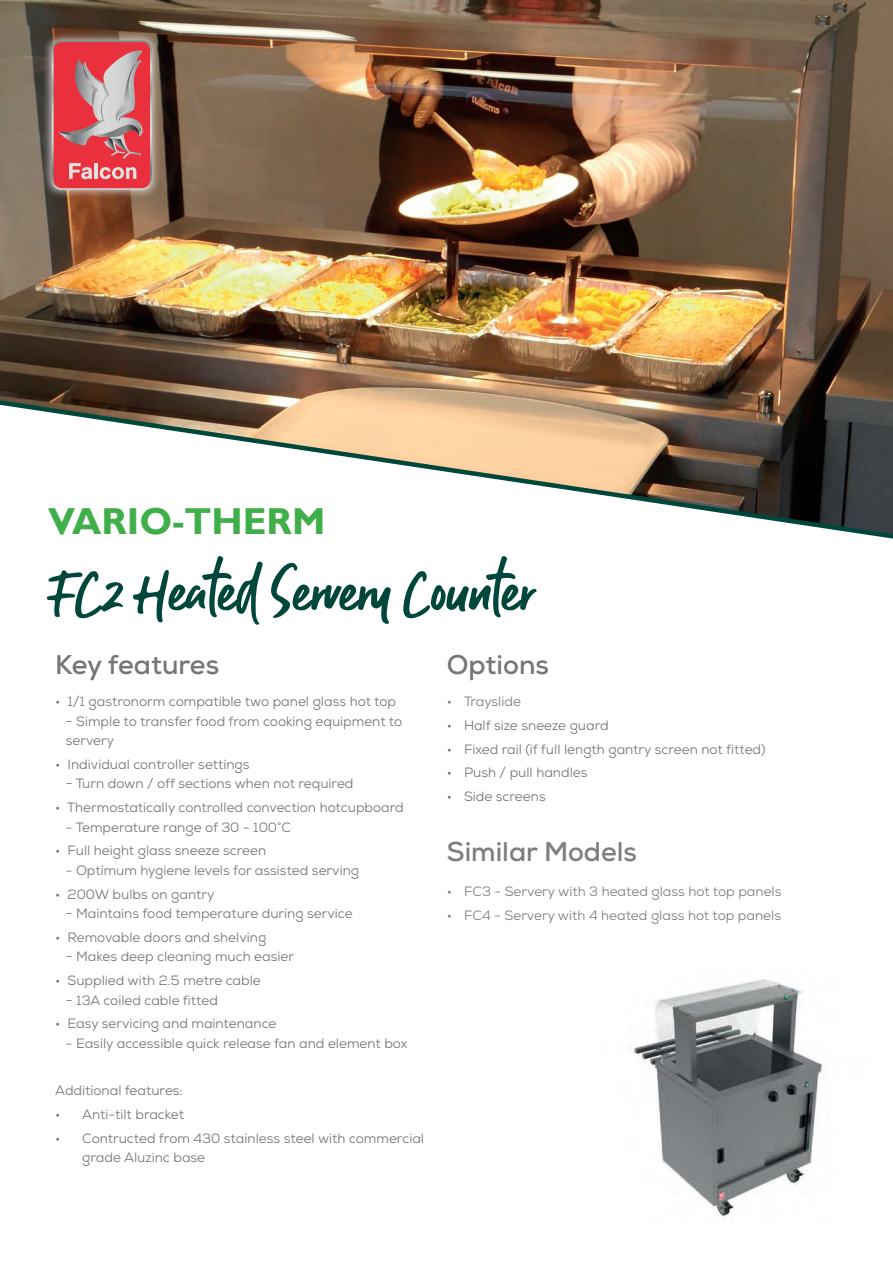
<style>
.page{position:relative;width:893px;height:1263px;background:#fff}
.page>*{position:absolute;margin:0;border:0;box-sizing:border-box;transform-origin:0 0}
.t1{font:57px "Guthen Bloots Personal Use";color:#00473b}
.t2{font:700 37.5px "Gill Sans";color:#40ae49}
.t3{font:700 27px "Nexa";color:#757679}
.t4{font:700 27px "Nexa";color:#7e7e7c}
.t5{font:13.5px/19.5px "Nexa";color:#757679}
.t6{font:13.5px "Nexa";color:#7e7e7c}
</style>
<div class="page">
<img style="left:0;top:0;width:893px;height:394px">
<svg style="left:0;top:394px;width:893px;height:145px"></svg>
<img style="left:628px;top:979px;width:195px;height:239px">
<div style="left:42px;top:31px;width:119px;height:168px;background:#fff;opacity:.75"></div>
<svg style="left:52px;top:40px;width:100px;height:150px;background:#d6636b"></svg>
<h2 class="t2" style="left:48px;top:499px;width:279px">VARIO-THERM</h2>
<h1 class="t1" style="left:55px;top:555px;width:479px">FC2 Heated Servery Counter</h1>
<h3 class="t3" style="left:55px;top:647px;width:165px">Key features</h3>
<p class="t5" style="left:55px;top:692px;width:342px">• 1/1 gastronorm compatible two panel glass hot top</p>
<p class="t5" style="left:66px;top:711px;width:338px">- Simple to transfer food from cooking equipment to servery</p>
<p class="t5" style="left:55px;top:754px;width:196px">• Individual controller settings</p>
<p class="t5" style="left:66px;top:774px;width:289px">- Turn down / off sections when not required</p>
<p class="t5" style="left:55px;top:798px;width:350px">• Thermostatically controlled convection hotcupboard</p>
<p class="t5" style="left:66px;top:817px;width:227px">- Temperature range of 30 - 100°C</p>
<p class="t5" style="left:55px;top:841px;width:212px">• Full height glass sneeze screen</p>
<p class="t5" style="left:66px;top:860px;width:295px">- Optimum hygiene levels for assisted serving</p>
<p class="t5" style="left:55px;top:884px;width:161px">• 200W bulbs on gantry</p>
<p class="t5" style="left:66px;top:904px;width:288px">- Maintains food temperature during service</p>
<p class="t5" style="left:55px;top:927px;width:213px">• Removable doors and shelving</p>
<p class="t5" style="left:66px;top:947px;width:230px">- Makes deep cleaning much easier</p>
<p class="t5" style="left:55px;top:971px;width:207px">• Supplied with 2.5 metre cable</p>
<p class="t5" style="left:66px;top:990px;width:154px">- 13A coiled cable fitted</p>
<p class="t5" style="left:55px;top:1014px;width:223px">• Easy servicing and maintenance</p>
<p class="t5" style="left:66px;top:1033px;width:343px">- Easily accessible quick release fan and element box</p>
<p class="t5" style="left:55px;top:1081px;width:129px">Additional features:</p>
<p class="t5" style="left:55px;top:1105px;width:130px">• Anti-tilt bracket</p>
<p class="t5" style="left:82px;top:1128px;width:343px;text-indent:-27px">• Contructed from 430 stainless steel with commercial grade Aluzinc base</p>
<h3 class="t3" style="left:447px;top:647px;width:103px">Options</h3>
<p class="t6" style="left:447px;top:693px;width:76px">• Trayslide</p>
<p class="t5" style="left:447px;top:715px;width:163px">• Half size sneeze guard</p>
<p class="t5" style="left:447px;top:739px;width:320px">• Fixed rail (if full length gantry screen not fitted)</p>
<p class="t5" style="left:447px;top:763px;width:142px">• Push / pull handles</p>
<p class="t5" style="left:447px;top:787px;width:100px">• Side screens</p>
<h3 class="t4" style="left:447px;top:834px;width:192px">Similar Models</h3>
<p class="t6" style="left:447px;top:883px;width:336px">• FC3 - Servery with 3 heated glass hot top panels</p>
<p class="t6" style="left:447px;top:907px;width:336px">• FC4 - Servery with 4 heated glass hot top panels</p>
</div>
